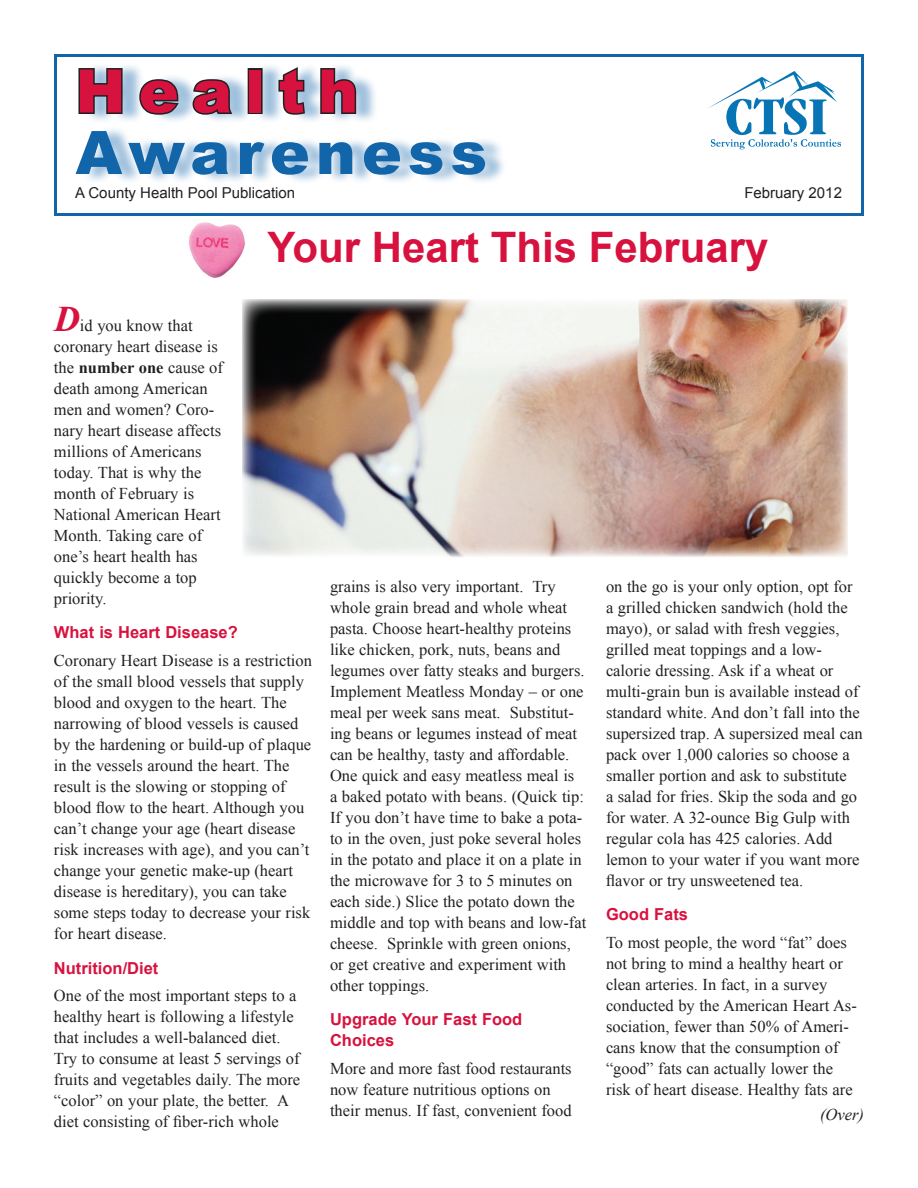
<style>
.page{position:relative;width:918px;height:1188px;background:#fff}
.page>*{position:absolute;margin:0;border:0;box-sizing:border-box;transform-origin:0 0}
.t1{font:900 60px "Arial";letter-spacing:.1em;color:#1365aa}
.t2{font:900 60px "Arial";letter-spacing:.22em;color:#d7123e}
.t3{font:700 42px "Arial";color:#d7123e}
.t4{font:16.5px/21px "Times New Roman";color:#231f20}
.t5{font:700 16.5px/21px "Arial";color:#d7123e}
.t6{font:italic 16.5px "Times New Roman";color:#231f20}
.t7{font:15px "Arial";color:#231f20}
.s1{font-weight:700;font-style:italic;font-size:36px;color:#d7123e}
.s2{font-weight:700}
</style>
<div class="page">
<div style="left:54px;top:54px;width:810px;height:162px;border:3px solid #1365aa"></div>
<div style="left:83px;top:62px;width:424px;height:123px;background:#1365aa;opacity:.41"></div>
<svg style="left:78px;top:67px;width:46px;height:48px"></svg>
<svg style="left:138px;top:77px;width:43px;height:40px"></svg>
<svg style="left:191px;top:77px;width:44px;height:40px"></svg>
<div style="left:248px;top:68px;width:15px;height:46px;border:3px solid #231f20"></div>
<svg style="left:277px;top:65px;width:30px;height:52px"></svg>
<svg style="left:319px;top:67px;width:39px;height:48px"></svg>
<svg style="left:708px;top:71px;width:133px;height:78px"></svg>
<img style="left:242px;top:299px;width:606px;height:258px">
<img style="left:189px;top:222px;width:56px;height:56px">
<h1 class="t2" style="left:76px;top:48px;width:284px">Health</h1>
<h1 class="t1" style="left:76px;top:109px;width:413px">Awareness</h1>
<p class="t7" style="left:75px;top:183px;width:222px">A County Health Pool Publication</p>
<p class="t7" style="left:744px;top:182px;width:99px">February 2012</p>
<h2 class="t3" style="left:268px;top:220px;width:503px">Your Heart This February</h2>
<p class="t4" style="left:54px;top:314px;width:171px"><span class="s1">D</span>id you know that coronary heart disease is the <span class="s2">number one</span> cause of death among American men and women? Coro&shy;nary heart disease affects millions of Americans today. That is why the month of February is<br>National American Heart<br>Month. Taking care of one’s heart health has quickly become a top priority.</p>
<p class="t5" style="left:54px;top:622px;width:185px">What is Heart Disease?</p>
<p class="t4" style="left:54px;top:650px;width:260px">Coronary Heart Disease is a restriction of the small blood vessels that supply blood and oxygen to the heart. The narrowing of blood vessels is caused by the hardening or build-up of plaque in the vessels around the heart. The result is the slowing or stopping of blood flow to the heart. Although you can’t change your age (heart disease risk increases with age), and you can’t change your genetic make-up (heart disease is hereditary), you can take some steps today to decrease your risk for heart disease.</p>
<p class="t5" style="left:54px;top:958px;width:106px">Nutrition/Diet</p>
<p class="t4" style="left:54px;top:985px;width:248px">One of the most important steps to a healthy heart is following a lifestyle that includes a well-balanced diet.<br>Try to consume at least 5 servings of fruits and vegetables daily. The more “color” on your plate, the better. A diet consisting of fiber-rich whole</p>
<p class="t4" style="left:606px;top:575px;width:258px">on the go is your only option, opt for a grilled chicken sandwich (hold the mayo), or salad with fresh veggies, grilled meat toppings and a low&shy;calorie dressing. Ask if a wheat or multi-grain bun is available instead of standard white. And don’t fall into the supersized trap. A supersized meal can pack over 1,000 calories so choose a smaller portion and ask to substitute<br>a salad for fries. Skip the soda and go for water. A 32-ounce Big Gulp with regular cola has 425 calories. Add lemon to your water if you want more flavor or try unsweetened tea.</p>
<p class="t5" style="left:606px;top:905px;width:84px">Good Fats</p>
<p class="t4" style="left:606px;top:932px;width:252px">To most people, the word “fat” does not bring to mind a healthy heart or clean arteries. In fact, in a survey conducted by the American Heart As&shy;sociation, fewer than 50% of Ameri&shy;cans know that the consumption of “good” fats can actually lower the risk of heart disease. Healthy fats are</p>
<p class="t4" style="left:330px;top:576px;width:258px">grains is also very important. Try whole grain bread and whole wheat pasta. Choose heart-healthy proteins like chicken, pork, nuts, beans and legumes over fatty steaks and burgers.<br>Implement Meatless Monday – or one meal per week sans meat. Substitut&shy;ing beans or legumes instead of meat can be healthy, tasty and affordable.<br>One quick and easy meatless meal is<br>a baked potato with beans. (Quick tip:<br>If you don’t have time to bake a pota&shy;to in the oven, just poke several holes in the potato and place it on a plate in the microwave for 3 to 5 minutes on each side.) Slice the potato down the middle and top with beans and low-fat cheese. Sprinkle with green onions, or get creative and experiment with other toppings.</p>
<p class="t5" style="left:330px;top:1010px;width:194px">Upgrade Your Fast Food<br>Choices</p>
<p class="t4" style="left:330px;top:1058px;width:243px">More and more fast food restaurants now feature nutritious options on their menus. If fast, convenient food</p>
<p class="t6" style="left:820px;top:1103px;width:45px">(Over)</p>
</div>
